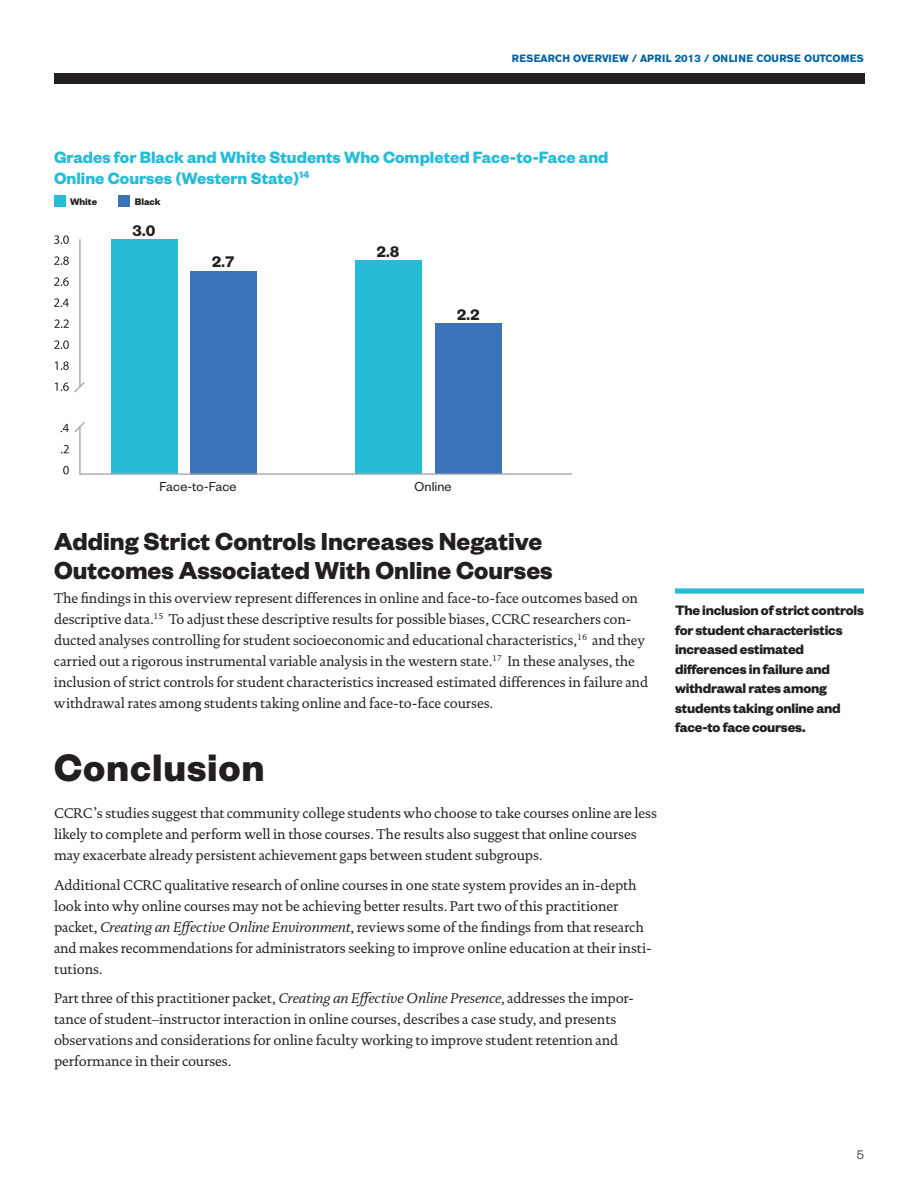
<style>
.page{position:relative;width:918px;height:1188px;background:#fff}
.page>*{position:absolute;margin:0;border:0;box-sizing:border-box;transform-origin:0 0}
.t1{font:700 42px "Founders Grotesk";letter-spacing:.02em;color:#231f20}
.t2{font:700 27px/28.5px "Founders Grotesk";color:#231f20}
.t3{font:700 18px/21px "Founders Grotesk";color:#26bcd7}
.t4{font:700 15.45px "AG Old Face";color:#231f20}
.t5{font:700 15px/19.5px "Founders Grotesk";letter-spacing:-.015em;color:#231f20}
.t6{font:14.25px/21px "DTL Documenta TOT";letter-spacing:-.01em;color:#231f20}
.t7{font:14.25px "Founders Grotesk";letter-spacing:.005em;color:#231f20}
.t8{font:300 13.5px "Founders Grotesk";color:#231f20}
.t9{font:700 10.5px "AG Old Face";letter-spacing:.02em;color:#0065a4}
.t10{font:700 10.5px "Founders Grotesk";color:#231f20}
.s1{font-style:italic}
</style>
<div class="page">
<div style="left:54px;top:73px;width:810px;height:11px;background:#231f20"></div>
<div style="left:675px;top:588px;width:189px;height:6px;background:#26bcd7"></div>
<svg style="left:54px;top:235px;width:15px;height:9px"></svg>
<svg style="left:54px;top:256px;width:15px;height:9px"></svg>
<svg style="left:54px;top:277px;width:15px;height:9px"></svg>
<svg style="left:54px;top:298px;width:15px;height:9px"></svg>
<svg style="left:54px;top:319px;width:15px;height:9px"></svg>
<svg style="left:54px;top:340px;width:15px;height:9px"></svg>
<svg style="left:55px;top:361px;width:14px;height:9px"></svg>
<svg style="left:61px;top:445px;width:8px;height:8px"></svg>
<svg style="left:63px;top:466px;width:6px;height:8px"></svg>
<svg style="left:55px;top:382px;width:30px;height:11px"></svg>
<svg style="left:61px;top:422px;width:24px;height:11px"></svg>
<hr style="left:79px;top:427px;width:2px;height:48px;background:#a7a9ac">
<hr style="left:79px;top:239px;width:2px;height:148px;background:#a7a9ac">
<div style="left:111px;top:239px;width:66px;height:235px;background:#26bcd7"></div>
<div style="left:191px;top:271px;width:66px;height:203px;background:#3b73b9"></div>
<div style="left:355px;top:260px;width:66px;height:214px;background:#26bcd7"></div>
<div style="left:436px;top:323px;width:66px;height:151px;background:#3b73b9"></div>
<hr style="left:80px;top:473px;width:492px;height:2px;background:#a7a9ac">
<div style="left:54px;top:195px;width:11px;height:11px;background:#26bcd7"></div>
<div style="left:118px;top:195px;width:12px;height:11px;background:#3b73b9"></div>
<p class="t9" style="left:512px;top:52px;width:354px">RESEARCH OVERVIEW / APRIL 2013 / ONLINE COURSE OUTCOMES</p>
<p class="t3" style="left:54px;top:145px;width:556px">Grades for Black and White Students Who Completed Face-to-Face and<br>Online Courses (Western State)<sup>14</sup></p>
<p class="t10" style="left:70px;top:195px;width:29px">White</p>
<p class="t10" style="left:135px;top:195px;width:27px">Black</p>
<p class="t4" style="left:132px;top:221px;width:24px">3.0</p>
<p class="t4" style="left:212px;top:252px;width:24px">2.7</p>
<p class="t4" style="left:377px;top:242px;width:24px">2.8</p>
<p class="t4" style="left:457px;top:305px;width:24px">2.2</p>
<p class="t7" style="left:159px;top:478px;width:79px">Face-to-Face</p>
<p class="t7" style="left:415px;top:478px;width:39px">Online</p>
<p class="t2" style="left:54px;top:526px;width:500px">Adding Strict Controls Increases Negative<br>Outcomes Associated With Online Courses</p>
<p class="t6" style="left:54px;top:588px;width:596px">The findings in this overview represent differences in online and face-to-face outcomes based on descriptive data.<sup>15</sup> To adjust these descriptive results for possible biases, CCRC researchers con&shy;ducted analyses controlling for student socioeconomic and educational characteristics,<sup>16</sup> and they carried out a rigorous instrumental variable analysis in the western state.<sup>17</sup> In these analyses, the inclusion of strict controls for student characteristics increased estimated differences in failure and withdrawal rates among students taking online and face-to-face courses.</p>
<p class="t1" style="left:54px;top:741px;width:212px">Conclusion</p>
<p class="t6" style="left:54px;top:803px;width:605px">CCRC’s studies suggest that community college students who choose to take courses online are less likely to complete and perform well in those courses. The results also suggest that online courses may exacerbate already persistent achievement gaps between student subgroups.</p>
<p class="t6" style="left:54px;top:874px;width:599px">Additional CCRC qualitative research of online courses in one state system provides an in-depth look into why online courses may not be achieving better results. Part two of this practitioner packet, <span class="s1">Creating an Effective Online Environment</span>, reviews some of the findings from that research and makes recommendations for administrators seeking to improve online education at their insti&shy;tutions.</p>
<p class="t6" style="left:54px;top:988px;width:582px">Part three of this practitioner packet, <span class="s1">Creating an Effective Online Presence</span>, addresses the impor&shy;tance of student–instructor interaction in online courses, describes a case study, and presents observations and considerations for online faculty working to improve student retention and performance in their courses.</p>
<p class="t5" style="left:675px;top:600px;width:191px">The inclusion of strict controls for student characteristics increased estimated differences in failure and withdrawal rates among students taking online and face-to face courses.</p>
<p class="t8" style="left:857px;top:1146px;width:9px">5</p>
</div>
